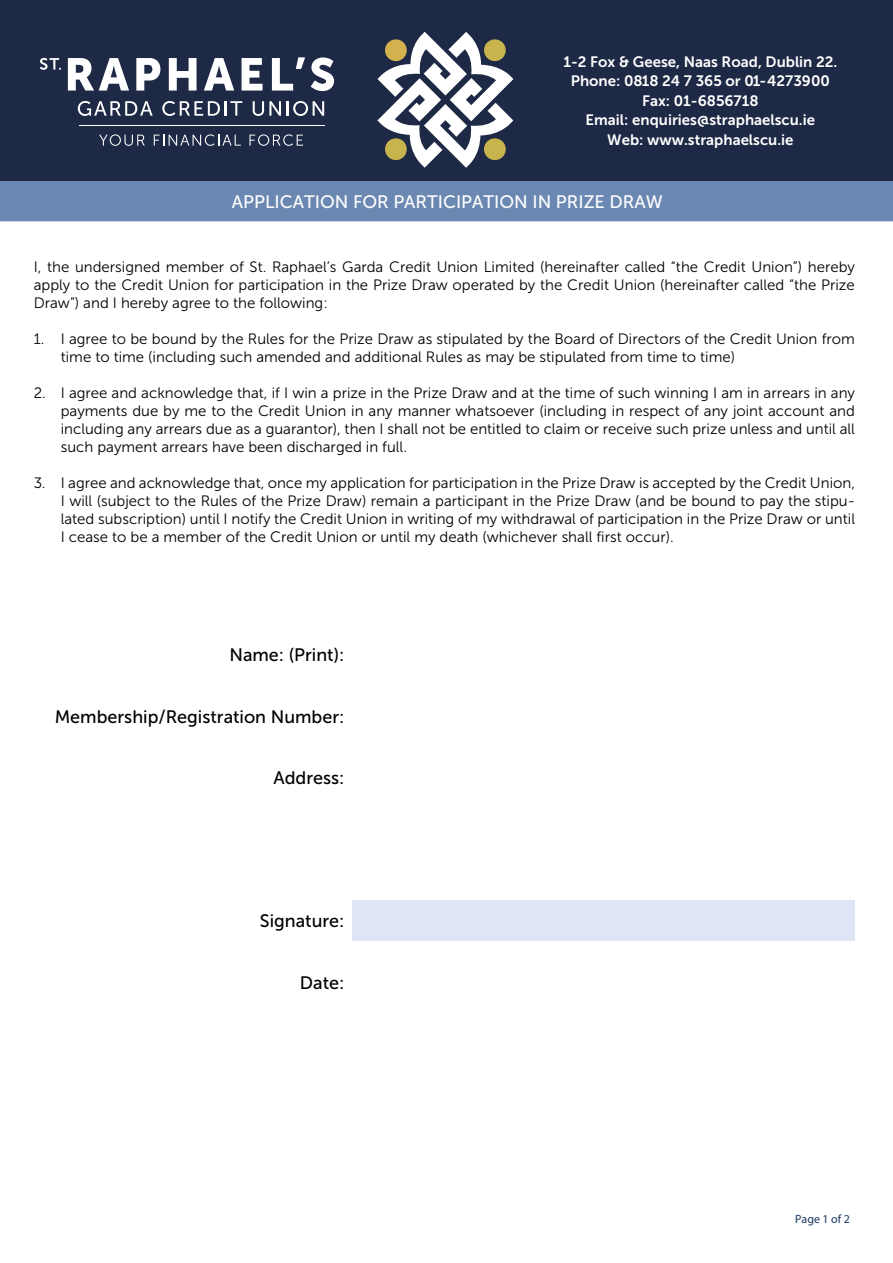
<style>
.page{position:relative;width:893px;height:1263px;background:#fff}
.page>*{position:absolute;margin:0;border:0;box-sizing:border-box;transform-origin:0 0}
.t1{font:18px "Museo Sans 500";color:#000}
.t2{font:18px "Museo Sans 500";color:#fff}
.t3{font:15px/18px "Museo Sans 300";color:#000;text-align:justify}
.t4{font:15px/19.5px "Museo Sans 700";color:#fff;text-align:center}
.t5{font:12px "Myriad Pro";color:#18385f}
</style>
<div class="page">
<div style="left:0;top:181px;width:893px;height:40px;background:#6a88b1"></div>
<div style="left:353px;top:900px;width:502px;height:41px;background:#dee6f6"></div>
<div style="left:0;top:0;width:893px;height:181px;background:#1e2945"></div>
<svg style="left:68px;top:58px;width:61px;height:33px"></svg>
<svg style="left:136px;top:58px;width:24px;height:33px"></svg>
<svg style="left:169px;top:58px;width:28px;height:33px"></svg>
<svg style="left:204px;top:58px;width:30px;height:33px"></svg>
<svg style="left:242px;top:58px;width:21px;height:33px"></svg>
<svg style="left:272px;top:57px;width:33px;height:34px"></svg>
<svg style="left:311px;top:57px;width:23px;height:34px"></svg>
<svg style="left:78px;top:101px;width:75px;height:15px"></svg>
<svg style="left:162px;top:101px;width:80px;height:15px"></svg>
<svg style="left:253px;top:101px;width:28px;height:15px"></svg>
<svg style="left:287px;top:101px;width:37px;height:15px"></svg>
<svg style="left:99px;top:134px;width:46px;height:12px"></svg>
<svg style="left:154px;top:134px;width:87px;height:12px"></svg>
<svg style="left:249px;top:134px;width:54px;height:12px"></svg>
<hr style="left:79px;top:125px;width:246px;height:1px;background:#fff">
<svg style="left:40px;top:58px;width:21px;height:12px"></svg>
<svg style="left:377px;top:32px;width:136px;height:136px"></svg>
<p class="t4" style="left:563px;top:52px;width:276px">1-2 Fox &amp; Geese, Naas Road, Dublin 22.<br>Phone: 0818 24 7 365 or 01-4273900<br>Fax: 01-6856718<br>Email: enquiries@straphaelscu.ie<br>Web: www.straphaelscu.ie</p>
<p class="t2" style="left:232px;top:192px;width:432px">APPLICATION FOR PARTICIPATION IN PRIZE DRAW</p>
<p class="t3" style="left:34px;top:258px;width:823px">I, the undersigned member of St. Raphael’s Garda Credit Union Limited (hereinafter called “the Credit Union”) hereby apply to the Credit Union for participation in the Prize Draw operated by the Credit Union (hereinafter called “the Prize Draw”) and I hereby agree to the following:</p>
<p class="t3" style="left:61px;top:330px;width:796px;text-indent:-27px">1. I agree to be bound by the Rules for the Prize Draw as stipulated by the Board of Directors of the Credit Union from time to time (including such amended and additional Rules as may be stipulated from time to time)</p>
<p class="t3" style="left:61px;top:384px;width:796px;text-indent:-27px">2. I agree and acknowledge that, if I win a prize in the Prize Draw and at the time of such winning I am in arrears in any payments due by me to the Credit Union in any manner whatsoever (including in respect of any joint account and including any arrears due as a guarantor), then I shall not be entitled to claim or receive such prize unless and until all such payment arrears have been discharged in full.</p>
<p class="t3" style="left:61px;top:474px;width:796px;text-indent:-27px">3. I agree and acknowledge that, once my application for participation in the Prize Draw is accepted by the Credit Union, I will (subject to the Rules of the Prize Draw) remain a participant in the Prize Draw (and be bound to pay the stipu&shy;lated subscription) until I notify the Credit Union in writing of my withdrawal of participation in the Prize Draw or until I cease to be a member of the Credit Union or until my death (whichever shall first occur).</p>
<p class="t1" style="left:229px;top:645px;width:117px">Name: (Print):</p>
<p class="t1" style="left:55px;top:707px;width:291px">Membership/Registration Number:</p>
<p class="t1" style="left:273px;top:768px;width:73px">Address:</p>
<p class="t1" style="left:260px;top:911px;width:86px">Signature:</p>
<p class="t1" style="left:300px;top:973px;width:46px">Date:</p>
<p class="t5" style="left:795px;top:1212px;width:56px">Page 1 of 2</p>
</div>
